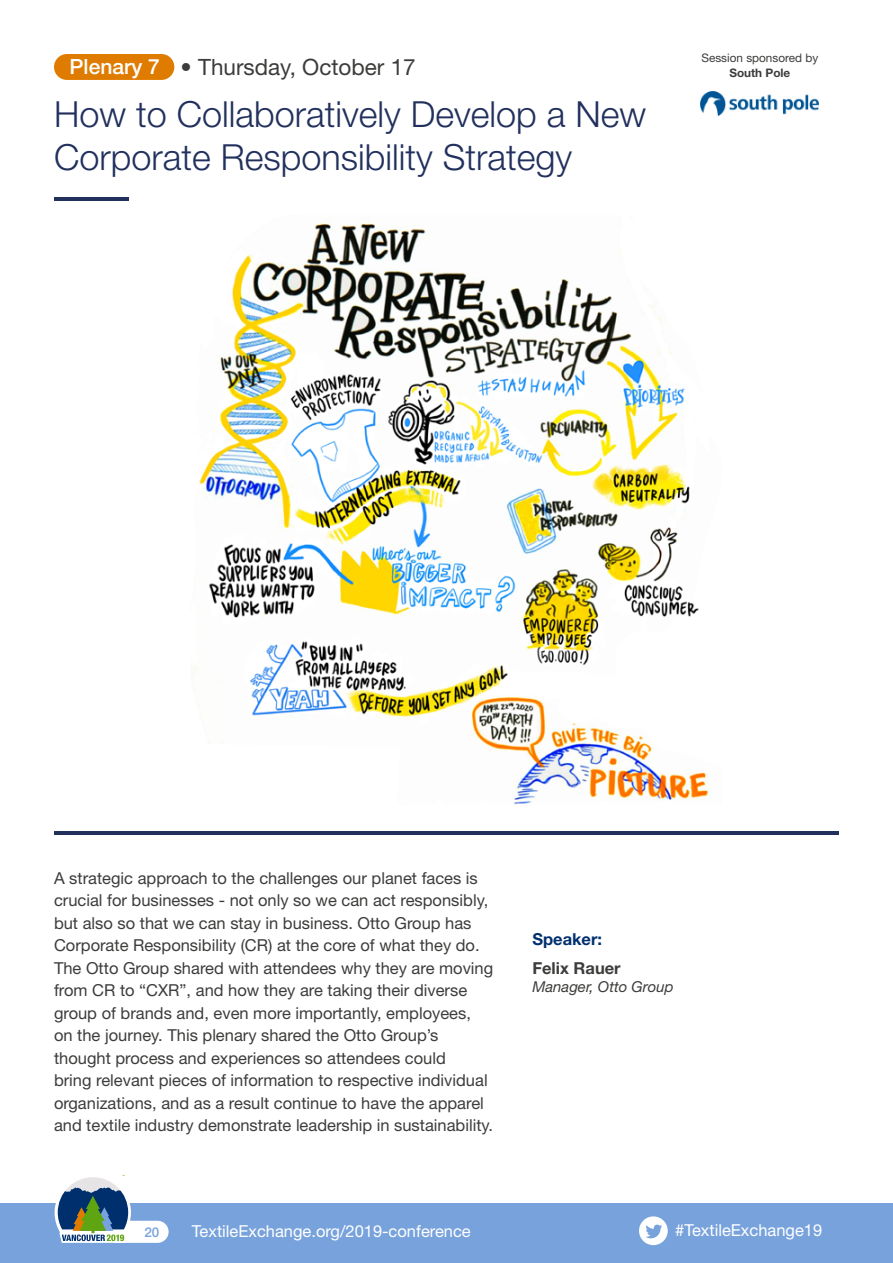
<style>
.page{position:relative;width:893px;height:1263px;background:#fff}
.page>*{position:absolute;margin:0;border:0;box-sizing:border-box;transform-origin:0 0}
.t1{font:300 36px/43.2px "Helvetica Neue LT Std";color:#21305d}
.t2{font:22.5px "Helvetica Neue LT Std";color:#3c3c3b}
.t3{font:16.5px/22.5px "Helvetica Neue LT Std";color:#3c3c3b}
.t4{font:16.5px "Helvetica Neue LT Std";color:#fff}
.t5{font:700 16.5px "Helvetica Neue LT Std";color:#3c3c3b}
.t6{font:700 16.5px "Helvetica Neue LT Std";color:#002f6e}
.t7{font:italic 15px "Helvetica Neue LT Std";color:#3c3c3b}
.t8{font:500 13.5px "Helvetica Neue LT Std";color:#77a2dc}
.t9{font:11.7px "Helvetica Neue LT Std";color:#3c3c3b}
.t10{font:700 11.7px "Helvetica Neue LT Std";color:#3c3c3b}
.s1{font-weight:500;font-size:21px;color:#fff}
</style>
<div class="page">
<div style="left:54px;top:54px;width:120px;height:26px;background:#df7c00;border-radius:13px"></div>
<hr style="left:54px;top:198px;width:75px;height:3px;background:#21305d">
<hr style="left:54px;top:831px;width:785px;height:3px;background:#21305d">
<img style="left:194px;top:219px;width:515px;height:586px">
<img style="left:700px;top:91px;width:119px;height:25px">
<div style="left:0;top:1203px;width:893px;height:60px;background:#77a2dc"></div>
<svg style="left:639px;top:1216px;width:29px;height:29px"></svg>
<svg style="left:55px;top:1175px;width:114px;height:68px"></svg>
<h2 class="t2" style="left:70px;top:53px;width:348px"><span class="s1">Plenary 7</span> • Thursday, October 17</h2>
<h1 class="t1" style="left:54px;top:91px;width:594px">How to Collaboratively Develop a New<br>Corporate Responsibility Strategy</h1>
<p class="t9" style="left:701px;top:51px;width:118px">Session sponsored by</p>
<p class="t10" style="left:729px;top:65px;width:62px">South Pole</p>
<p class="t3" style="left:54px;top:866px;width:441px">A strategic approach to the challenges our planet faces is crucial for businesses - not only so we can act responsibly, but also so that we can stay in business. Otto Group has Corporate Responsibility (CR) at the core of what they do.<br>The Otto Group shared with attendees why they are moving from CR to “CXR”, and how they are taking their diverse group of brands and, even more importantly, employees, on the journey. This plenary shared the Otto Group’s thought process and experiences so attendees could<br>bring relevant pieces of information to respective individual organizations, and as a result continue to have the apparel and textile industry demonstrate leadership in sustainability.</p>
<p class="t6" style="left:532px;top:929px;width:71px">Speaker:</p>
<p class="t5" style="left:532px;top:957px;width:90px">Felix Rauer</p>
<p class="t7" style="left:532px;top:977px;width:143px">Manager, Otto Group</p>
<p class="t8" style="left:144px;top:1224px;width:17px">20</p>
<p class="t4" style="left:192px;top:1221px;width:280px">TextileExchange.org/2019-conference</p>
<p class="t4" style="left:675px;top:1220px;width:148px">#TextileExchange19</p>
</div>
